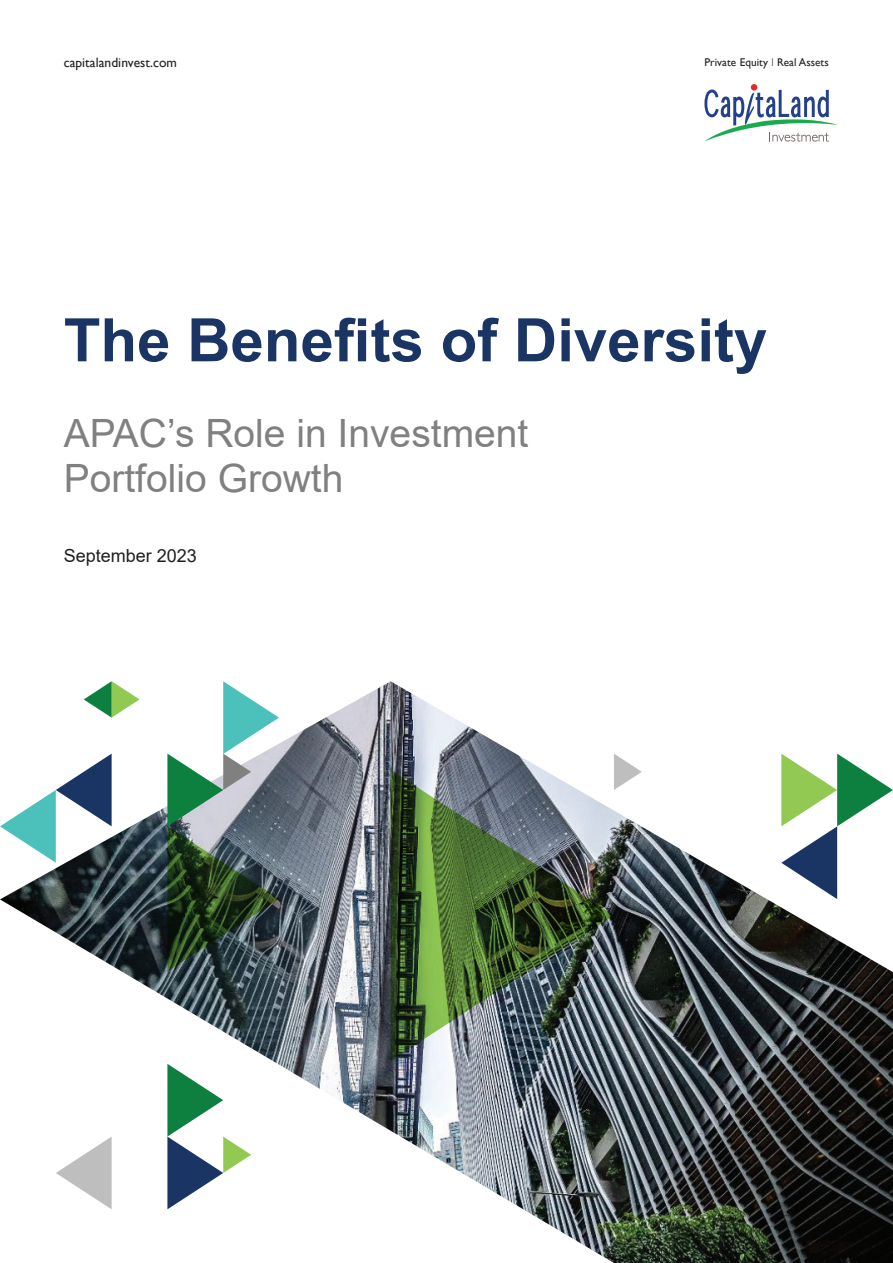
<style>
.page{position:relative;width:893px;height:1263px;background:#fff}
.page>*{position:absolute;margin:0;border:0;box-sizing:border-box;transform-origin:0 0}
.t1{font:700 60px "Arial";color:#1a3564}
.t2{font:39px/45px "Arial";color:#7f807f}
.t3{font:18px "Arial";color:#231f20}
.t4{font:13.5px "Gill Sans";letter-spacing:.005em;color:#231f20}
.t5{font:11.25px "Gill Sans";letter-spacing:.005em;color:#231f20}
.s1{font-weight:300}
</style>
<div class="page">
<img style="left:0;top:681px;width:893px;height:582px">
<svg style="left:614px;top:754px;width:28px;height:36px"></svg>
<svg style="left:167px;top:1064px;width:84px;height:145px"></svg>
<svg style="left:167px;top:681px;width:112px;height:290px"></svg>
<svg style="left:84px;top:681px;width:56px;height:37px"></svg>
<svg style="left:56px;top:1136px;width:56px;height:73px"></svg>
<svg style="left:781px;top:754px;width:112px;height:145px"></svg>
<svg style="left:0;top:754px;width:112px;height:109px"></svg>
<img style="left:391px;top:770px;width:223px;height:291px">
<svg style="left:704px;top:90px;width:134px;height:52px"></svg>
<div style="left:751px;top:84px;width:6px;height:7px;background:#ee2325;border-radius:50%"></div>
<p class="t4" style="left:64px;top:55px;width:115px">capitalandinvest.com</p>
<p class="t5" style="left:704px;top:55px;width:126px">Private Equity <span class="s1">I</span> Real Assets</p>
<h1 class="t1" style="left:64px;top:298px;width:705px">The Benefits of Diversity</h1>
<p class="t2" style="left:64px;top:410px;width:466px">APAC’s Role in Investment<br>Portfolio Growth</p>
<p class="t3" style="left:64px;top:543px;width:135px">September 2023</p>
</div>
